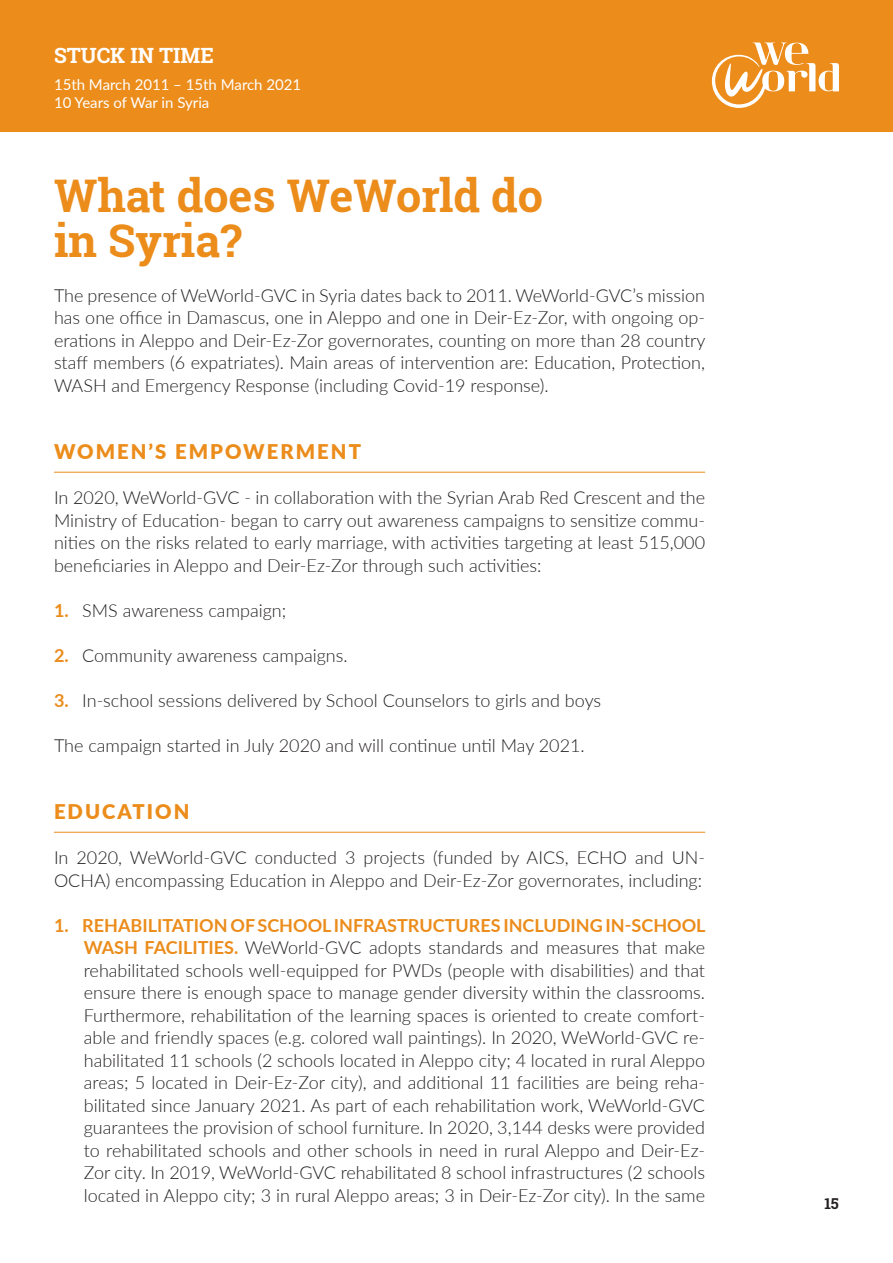
<style>
.page{position:relative;width:893px;height:1263px;background:#fff}
.page>*{position:absolute;margin:0;border:0;box-sizing:border-box;transform-origin:0 0}
.t1{font:700 45px/45px "Roboto Slab";color:#eb8c1b}
.t2{font:700 21px "Roboto Slab";color:#fff}
.t3{font:900 20.25px "Lato";letter-spacing:.1em;color:#eb8c1b}
.testo{font:300 18px/22.5px "Lato";color:#231f20;text-align:justify}
.t4{font:15px/18px "Lato";color:#fff}
.t5{font:700 15px "Roboto Slab";color:#231f20}
.s1{font-weight:700;color:#eb8c1b}
</style>
<div class="page">
<div style="left:0;top:0;width:893px;height:132px;background:#eb8c1b"></div>
<svg style="left:712px;top:43px;width:127px;height:65px"></svg>
<hr style="left:54px;top:472px;width:651px;height:1px;background:#eb8c1b">
<hr style="left:54px;top:832px;width:651px;height:1px;background:#eb8c1b">
<p class="t2" style="left:54px;top:41px;width:161px">STUCK IN TIME</p>
<p class="t4" style="left:54px;top:75px;width:249px">15th March 2011 – 15th March 2021<br>10 Years of War in Syria</p>
<h2 class="t1" style="left:54px;top:172px;width:490px">What does WeWorld do in Syria?</h2>
<p class="testo" style="left:54px;top:283px;width:653px">The presence of WeWorld-GVC in Syria dates back to 2011. WeWorld-GVC’s mission has one office in Damascus, one in Aleppo and one in Deir-Ez-Zor, with ongoing op&shy;erations in Aleppo and Deir-Ez-Zor governorates, counting on more than 28 country staff members (6 expatriates). Main areas of intervention are: Education, Protection, WASH and Emergency Response (including Covid-19 response).</p>
<h3 class="t3" style="left:54px;top:436px;width:309px">WOMEN’S EMPOWERMENT</h3>
<p class="testo" style="left:54px;top:486px;width:653px">In 2020, WeWorld-GVC - in collaboration with the Syrian Arab Red Crescent and the Ministry of Education- began to carry out awareness campaigns to sensitize commu&shy;nities on the risks related to early marriage, with activities targeting at least 515,000 beneficiaries in Aleppo and Deir-Ez-Zor through such activities:</p>
<p class="testo" style="left:54px;top:598px;width:234px"><span class="s1">1.</span> SMS awareness campaign;</p>
<p class="testo" style="left:54px;top:643px;width:295px"><span class="s1">2.</span> Community awareness campaigns.</p>
<p class="testo" style="left:54px;top:688px;width:549px"><span class="s1">3.</span> In-school sessions delivered by School Counselors to girls and boys</p>
<p class="testo" style="left:54px;top:733px;width:532px">The campaign started in July 2020 and will continue until May 2021.</p>
<h3 class="t3" style="left:54px;top:796px;width:137px">EDUCATION</h3>
<p class="testo" style="left:54px;top:846px;width:653px">In 2020, WeWorld-GVC conducted 3 projects (funded by AICS, ECHO and UN-<br>OCHA) encompassing Education in Aleppo and Deir-Ez-Zor governorates, including:</p>
<p class="testo" style="left:84px;top:913px;width:623px;text-indent:-30px"><span class="s1">1. REHABILITATION OF SCHOOL INFRASTRUCTURES INCLUDING IN-SCHOOL WASH FACILITIES.</span> WeWorld-GVC adopts standards and measures that make rehabilitated schools well-equipped for PWDs (people with disabilities) and that ensure there is enough space to manage gender diversity within the classrooms.<br>Furthermore, rehabilitation of the learning spaces is oriented to create comfort&shy;able and friendly spaces (e.g. colored wall paintings). In 2020, WeWorld-GVC re&shy;habilitated 11 schools (2 schools located in Aleppo city; 4 located in rural Aleppo areas; 5 located in Deir-Ez-Zor city), and additional 11 facilities are being reha&shy;bilitated since January 2021. As part of each rehabilitation work, WeWorld-GVC guarantees the provision of school furniture. In 2020, 3,144 desks were provided to rehabilitated schools and other schools in need in rural Aleppo and Deir-Ez-Zor city. In 2019, WeWorld-GVC rehabilitated 8 school infrastructures (2 schools located in Aleppo city; 3 in rural Aleppo areas; 3 in Deir-Ez-Zor city). In the same</p>
<p class="t5" style="left:824px;top:1193px;width:16px">15</p>
</div>
